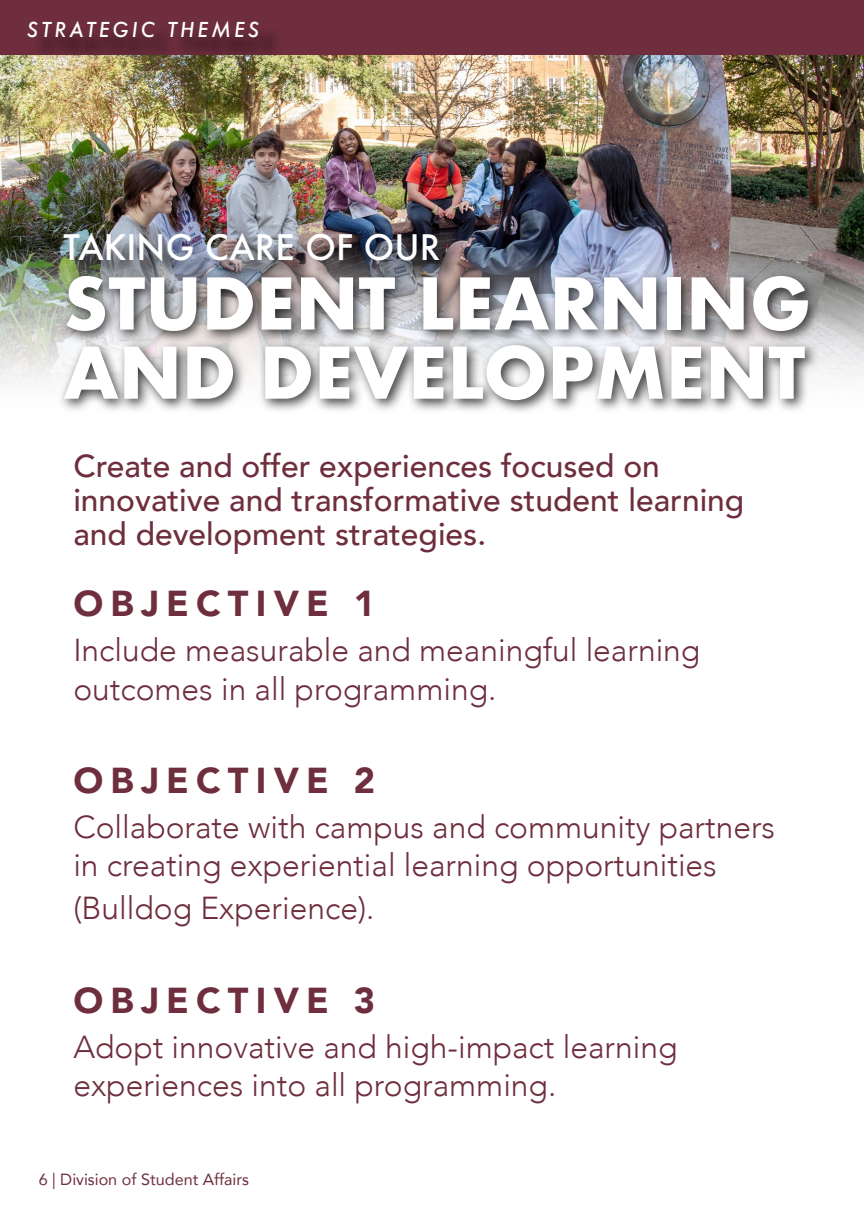
<style>
.page{position:relative;width:864px;height:1224px;background:#fff}
.page>*{position:absolute;margin:0;border:0;box-sizing:border-box;transform-origin:0 0}
.t1{font:700 69.2px/69.2px "Futura";color:#fff}
.t2{font:900 36px "Avenir";letter-spacing:.2em;color:#6e2e3e}
.t3{font:500 34.2px "Futura";color:#fff}
.t4{font:300 31.8px/38.2px "Avenir";color:#6e2e3e}
.t5{font:500 31.8px/34px "Avenir";color:#6e2e3e}
.t6{font:italic 500 20px "Futura";letter-spacing:.16em;color:#fff}
.t7{font:16.2px "Avenir";color:#6e2e3e}
</style>
<div class="page">
<img style="left:0;top:55px;width:864px;height:329px">
<div style="left:67px;top:237px;width:395px;height:47px;background:#000;opacity:.75"></div>
<div style="left:57px;top:269px;width:765px;height:146px;background:#000;opacity:.75"></div>
<div style="left:0;top:0;width:864px;height:55px;background:#6e2e3e"></div>
<div style="left:32px;top:26px;width:251px;height:36px;background:#000;opacity:.75"></div>
<p class="t6" style="left:27px;top:16px;width:234px">STRATEGIC THEMES</p>
<p class="t3" style="left:63px;top:223px;width:378px">TAKING CARE OF OUR</p>
<h1 class="t1" style="left:63px;top:269px;width:749px">STUDENT LEARNING<br>AND DEVELOPMENT</h1>
<p class="t5" style="left:73px;top:447px;width:672px">Create and offer experiences focused on innovative and transformative student learning and development strategies.</p>
<p class="t2" style="left:73px;top:572px;width:303px">OBJECTIVE 1</p>
<p class="t4" style="left:73px;top:631px;width:628px">Include measurable and meaningful learning outcomes in all programming.</p>
<p class="t2" style="left:73px;top:749px;width:303px">OBJECTIVE 2</p>
<p class="t4" style="left:73px;top:808px;width:703px">Collaborate with campus and community partners in creating experiential learning opportunities</p>
<p class="t4" style="left:73px;top:889px;width:303px">(Bulldog Experience).</p>
<p class="t2" style="left:73px;top:969px;width:303px">OBJECTIVE 3</p>
<p class="t4" style="left:73px;top:1028px;width:606px">Adopt innovative and high-impact learning experiences into all programming.</p>
<p class="t7" style="left:39px;top:1166px;width:212px">6 | Division of Student Affairs</p>
</div>
